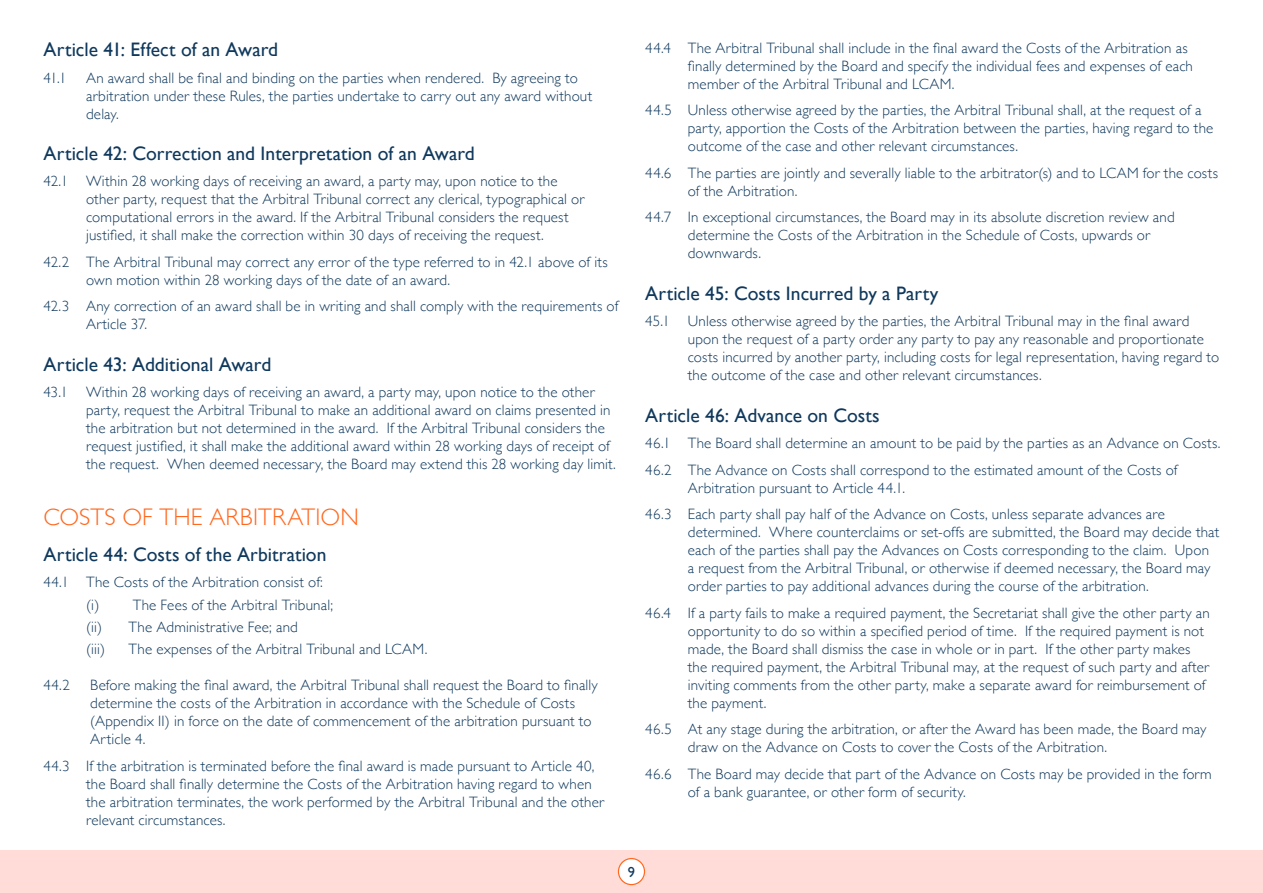
<style>
.page{position:relative;width:1263px;height:893px;background:#fff}
.page>*{position:absolute;margin:0;border:0;box-sizing:border-box;transform-origin:0 0}
.t1{font:300 24px "Gill Sans";letter-spacing:.005em;color:#ff681e}
.t2{font:19.5px "Gill Sans";color:#0f385c}
.t3{font:300 15px/18px "Gill Sans";letter-spacing:.01em;color:#0f385c}
.t4{font:14.4px "Gill Sans";color:#0f385c}
</style>
<div class="page">
<div style="left:0;top:850px;width:1263px;height:43px;background:#ffdcd7"></div>
<div style="left:618px;top:858px;width:26px;height:27px;background:#fff;border-radius:50%"></div>
<div style="left:618px;top:858px;width:27px;height:27px;border:1px solid #ff681e;border-radius:50%"></div>
<h2 class="t2" style="left:44px;top:38px;width:236px">Article 41: Effect of an Award</h2>
<p class="t3" style="left:44px;top:68px;width:25px">41.1</p>
<p class="t3" style="left:86px;top:68px;width:508px">An award shall be final and binding on the parties when rendered. By agreeing to arbitration under these Rules, the parties undertake to carry out any award without delay.</p>
<h2 class="t2" style="left:44px;top:142px;width:433px">Article 42: Correction and Interpretation of an Award</h2>
<p class="t3" style="left:86px;top:172px;width:500px;text-indent:-43px">42.1 Within 28 working days of receiving an award, a party may, upon notice to the other party, request that the Arbitral Tribunal correct any clerical, typographical or computational errors in the award. If the Arbitral Tribunal considers the request justified, it shall make the correction within 30 days of receiving the request.</p>
<p class="t3" style="left:86px;top:252px;width:523px;text-indent:-43px">42.2 The Arbitral Tribunal may correct any error of the type referred to in 42.1 above of its own motion within 28 working days of the date of an award.</p>
<p class="t3" style="left:86px;top:297px;width:534px;text-indent:-43px">42.3 Any correction of an award shall be in writing and shall comply with the requirements of<br>Article 37.</p>
<h2 class="t2" style="left:44px;top:353px;width:229px">Article 43: Additional Award</h2>
<p class="t3" style="left:86px;top:383px;width:530px;text-indent:-43px">43.1 Within 28 working days of receiving an award, a party may, upon notice to the other party, request the Arbitral Tribunal to make an additional award on claims presented in the arbitration but not determined in the award. If the Arbitral Tribunal considers the request justified, it shall make the additional award within 28 working days of receipt of the request. When deemed necessary, the Board may extend this 28 working day limit.</p>
<h1 class="t1" style="left:44px;top:498px;width:317px">COSTS OF THE ARBITRATION</h1>
<h2 class="t2" style="left:44px;top:543px;width:284px">Article 44: Costs of the Arbitration</h2>
<p class="t3" style="left:86px;top:571px;width:248px;line-height:22.2px;text-indent:-43px">44.1 The Costs of the Arbitration consist of: (i) The Fees of the Arbitral Tribunal; (ii) The Administrative Fee; and<br>(iii)</p>
<p class="t3" style="left:129px;top:639px;width:299px">The expenses of the Arbitral Tribunal and LCAM.</p>
<p class="t3" style="left:44px;top:675px;width:28px">44.2</p>
<p class="t3" style="left:90px;top:675px;width:509px">Before making the final award, the Arbitral Tribunal shall request the Board to finally determine the costs of the Arbitration in accordance with the Schedule of Costs (Appendix II) in force on the date of commencement of the arbitration pursuant to Article 4.</p>
<p class="t3" style="left:86px;top:756px;width:520px;text-indent:-43px">44.3 If the arbitration is terminated before the final award is made pursuant to Article 40, the Board shall finally determine the Costs of the Arbitration having regard to when the arbitration terminates, the work performed by the Arbitral Tribunal and the other relevant circumstances.</p>
<p class="t3" style="left:688px;top:38px;width:507px;text-indent:-43px">44.4 The Arbitral Tribunal shall include in the final award the Costs of the Arbitration as finally determined by the Board and specify the individual fees and expenses of each member of the Arbitral Tribunal and LCAM.</p>
<p class="t3" style="left:688px;top:101px;width:527px;text-indent:-43px">44.5 Unless otherwise agreed by the parties, the Arbitral Tribunal shall, at the request of a party, apportion the Costs of the Arbitration between the parties, having regard to the outcome of the case and other relevant circumstances.</p>
<p class="t3" style="left:688px;top:163px;width:532px;text-indent:-43px">44.6 The parties are jointly and severally liable to the arbitrator(s) and to LCAM for the costs of the Arbitration.</p>
<p class="t3" style="left:688px;top:208px;width:488px;text-indent:-43px">44.7 In exceptional circumstances, the Board may in its absolute discretion review and determine the Costs of the Arbitration in the Schedule of Costs, upwards or downwards.</p>
<h2 class="t2" style="left:645px;top:282px;width:295px">Article 45: Costs Incurred by a Party</h2>
<p class="t3" style="left:688px;top:312px;width:533px;text-indent:-43px">45.1 Unless otherwise agreed by the parties, the Arbitral Tribunal may in the final award upon the request of a party order any party to pay any reasonable and proportionate costs incurred by another party, including costs for legal representation, having regard to the outcome of the case and other relevant circumstances.</p>
<h2 class="t2" style="left:645px;top:404px;width:236px">Article 46: Advance on Costs</h2>
<p class="t3" style="left:645px;top:429px;width:575px;line-height:26.5px">46.1 The Board shall determine an amount to be paid by the parties as an Advance on Costs.<br>46.2 The Advance on Costs shall correspond to the estimated amount of the Costs of</p>
<p class="t3" style="left:645px;top:474px;width:521px;line-height:26.5px;text-indent:43px">Arbitration pursuant to Article 44.1.<br>46.3 Each party shall pay half of the Advance on Costs, unless separate advances are</p>
<p class="t3" style="left:688px;top:523px;width:533px">determined. Where counterclaims or set-offs are submitted, the Board may decide that each of the parties shall pay the Advances on Costs corresponding to the claim. Upon<br>a request from the Arbitral Tribunal, or otherwise if deemed necessary, the Board may order parties to pay additional advances during the course of the arbitration.</p>
<p class="t3" style="left:688px;top:603px;width:523px;text-indent:-43px">46.4 If a party fails to make a required payment, the Secretariat shall give the other party an opportunity to do so within a specified period of time. If the required payment is not made, the Board shall dismiss the case in whole or in part. If the other party makes the required payment, the Arbitral Tribunal may, at the request of such party and after inviting comments from the other party, make a separate award for reimbursement of the payment.</p>
<p class="t3" style="left:688px;top:720px;width:520px;text-indent:-43px">46.5 At any stage during the arbitration, or after the Award has been made, the Board may draw on the Advance on Costs to cover the Costs of the Arbitration.</p>
<p class="t3" style="left:688px;top:764px;width:525px;text-indent:-43px">46.6 The Board may decide that part of the Advance on Costs may be provided in the form of a bank guarantee, or other form of security.</p>
<p class="t4" style="left:628px;top:863px;width:9px">9</p>
</div>
